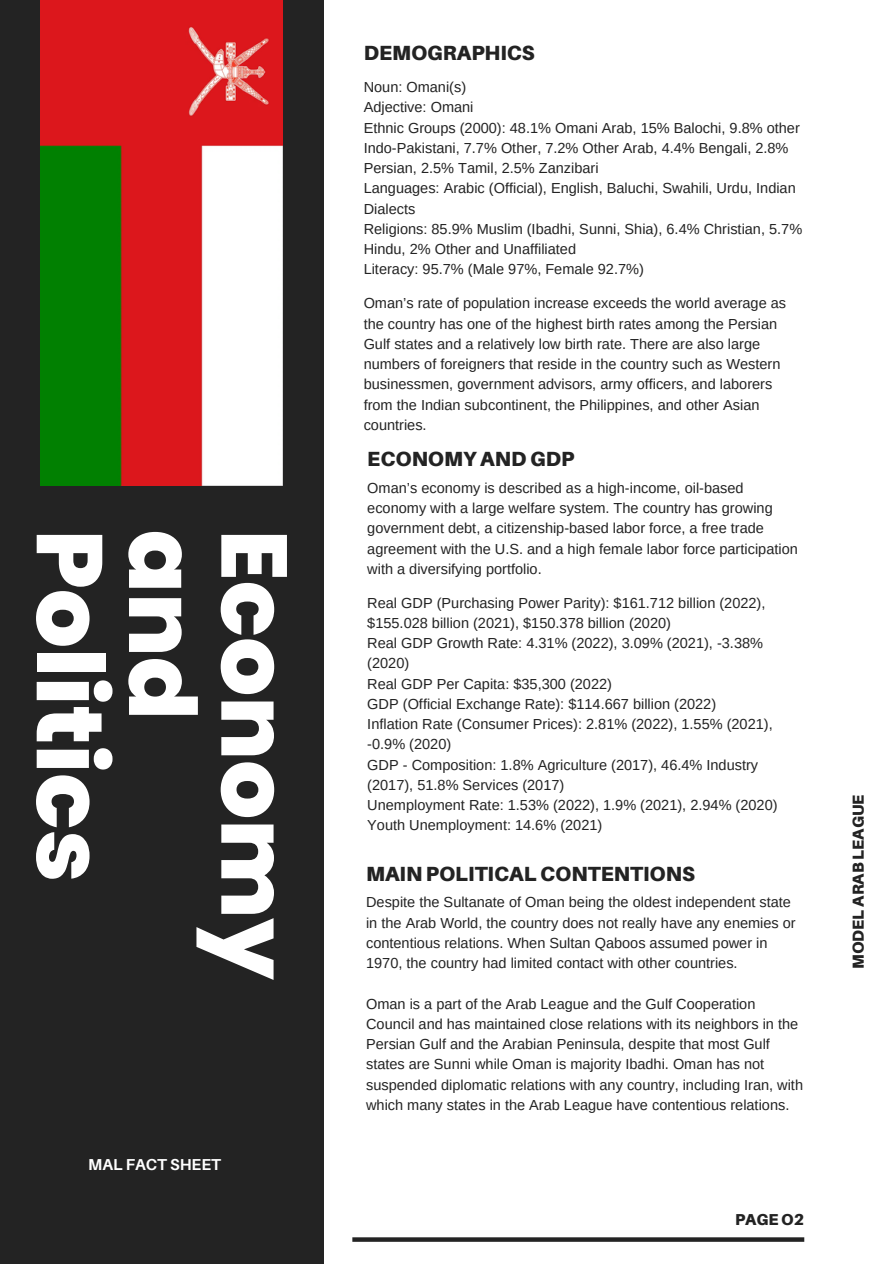
<style>
.page{position:relative;width:894px;height:1264px;background:#fff}
.page>*{position:absolute;margin:0;border:0;box-sizing:border-box;transform-origin:0 0}
.t1{font:800 93px/92.2px "Poppins";color:#fff}
.t2{font:900 20.55px "Aileron";color:#232323}
.t3{font:900 15.9px "Aileron";color:#232323}
.t4{font:700 15.9px "Aileron";color:#fff}
.t5{font:14.55px/20.2px "Arimo";color:#232323}
</style>
<div class="page">
<div style="left:0;top:0;width:323px;height:1263px;background:#232323"></div>
<svg style="left:352px;top:1237px;width:452px;height:4px;background:#343434"></svg>
<img style="left:41px;top:0;width:242px;height:485px">
<p class="t1" style="left:300px;top:529px;width:452px;rotate:90deg">Economy and<br>Politics</p>
<p class="t4" style="left:88px;top:1154px;width:134px">MAL FACT SHEET</p>
<h1 class="t2" style="left:363px;top:40px;width:172px">DEMOGRAPHICS</h1>
<p class="t5" style="left:363px;top:77px;width:104px">Noun: Omani(s)</p>
<p class="t5" style="left:363px;top:97px;width:111px">Adjective: Omani</p>
<p class="t5" style="left:363px;top:117px;width:437px">Ethnic Groups (2000): 48.1% Omani Arab, 15% Balochi, 9.8% other<br>Indo-Pakistani, 7.7% Other, 7.2% Other Arab, 4.4% Bengali, 2.8%<br>Persian, 2.5% Tamil, 2.5% Zanzibari</p>
<p class="t5" style="left:363px;top:178px;width:433px">Languages: Arabic (Official), English, Baluchi, Swahili, Urdu, Indian<br>Dialects</p>
<p class="t5" style="left:363px;top:219px;width:440px">Religions: 85.9% Muslim (Ibadhi, Sunni, Shia), 6.4% Christian, 5.7%<br>Hindu, 2% Other and Unaffiliated</p>
<p class="t5" style="left:363px;top:259px;width:282px">Literacy: 95.7% (Male 97%, Female 92.7%)</p>
<p class="t5" style="left:363px;top:293px;width:424px">Oman’s rate of population increase exceeds the world average as the country has one of the highest birth rates among the Persian Gulf states and a relatively low birth rate. There are also large numbers of foreigners that reside in the country such as Western businessmen, government advisors, army officers, and laborers from the Indian subcontinent, the Philippines, and other Asian countries.</p>
<h2 class="t2" style="left:367px;top:446px;width:208px">ECONOMY AND GDP</h2>
<h2 class="t5" style="left:367px;top:477px;width:432px">Oman’s economy is described as a high-income, oil-based economy with a large welfare system. The country has growing government debt, a citizenship-based labor force, a free trade agreement with the U.S. and a high female labor force participation with a diversifying portfolio.</h2>
<p class="t5" style="left:367px;top:592px;width:399px">Real GDP (Purchasing Power Parity): $161.712 billion (2022), $155.028 billion (2021), $150.378 billion (2020)</p>
<p class="t5" style="left:367px;top:633px;width:397px">Real GDP Growth Rate: 4.31% (2022), 3.09% (2021), -3.38% (2020)</p>
<p class="t5" style="left:367px;top:673px;width:246px">Real GDP Per Capita: $35,300 (2022)</p>
<p class="t5" style="left:367px;top:693px;width:350px">GDP (Official Exchange Rate): $114.667 billion (2022)</p>
<p class="t5" style="left:367px;top:714px;width:407px">Inflation Rate (Consumer Prices): 2.81% (2022), 1.55% (2021), -0.9% (2020)</p>
<p class="t5" style="left:367px;top:754px;width:392px">GDP - Composition: 1.8% Agriculture (2017), 46.4% Industry (2017), 51.8% Services (2017)</p>
<p class="t5" style="left:367px;top:795px;width:412px">Unemployment Rate: 1.53% (2022), 1.9% (2021), 2.94% (2020)</p>
<p class="t5" style="left:367px;top:815px;width:236px">Youth Unemployment: 14.6% (2021)</p>
<h3 class="t2" style="left:366px;top:860px;width:330px">MAIN POLITICAL CONTENTIONS</h3>
<p class="t5" style="left:366px;top:892px;width:431px">Despite the Sultanate of Oman being the oldest independent state in the Arab World, the country does not really have any enemies or contentious relations. When Sultan Qaboos assumed power in 1970, the country had limited contact with other countries.</p>
<h2 class="t5" style="left:366px;top:993px;width:438px">Oman is a part of the Arab League and the Gulf Cooperation Council and has maintained close relations with its neighbors in the Persian Gulf and the Arabian Peninsula, despite that most Gulf states are Sunni while Oman is majority Ibadhi. Oman has not suspended diplomatic relations with any country, including Iran, with which many states in the Arab League have contentious relations.</h2>
<h3 class="t3" style="left:734px;top:1209px;width:71px">PAGE O2</h3>
<h3 class="t3" style="left:848px;top:968px;width:176px;rotate:-90deg">MODEL ARAB LEAGUE</h3>
</div>
